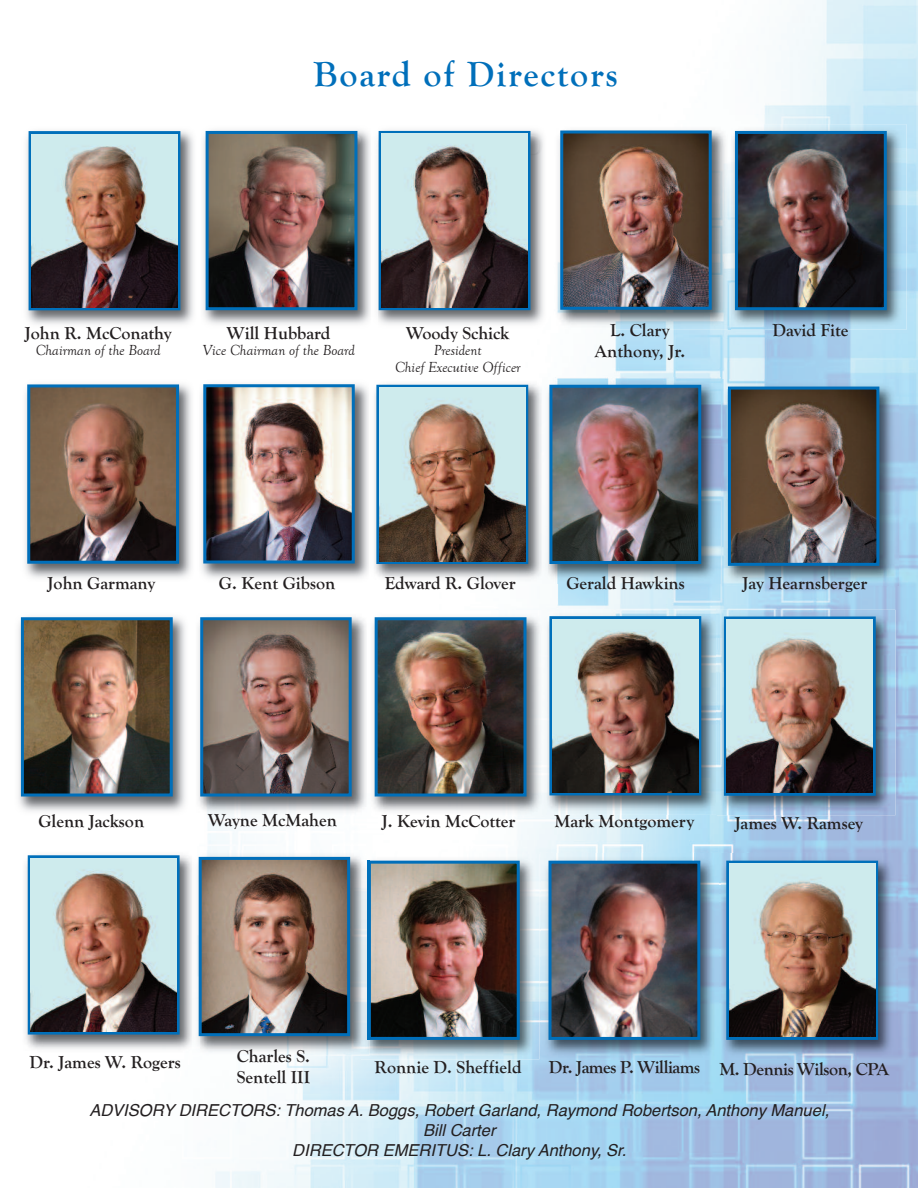
<style>
.page{position:relative;width:918px;height:1188px;background:#fff}
.page>*{position:absolute;margin:0;border:0;box-sizing:border-box;transform-origin:0 0}
.t1{font:700 36px "Goudy Old Style T";letter-spacing:.05em;color:#006fba}
.t2{font:700 18px/21px "Goudy Old Style T";color:#231f20}
.t3{font:700 18px "Goudy Old Style T";letter-spacing:-.025em;color:#231f20}
.t4{font:italic 16.5px/19.8px "Helvetica";color:#231f20;text-align:center}
.t5{font:italic 15px/16.5px "Goudy Old Style T";color:#231f20;text-align:center}
</style>
<div class="page">
<img style="left:208px;top:0;width:710px;height:1188px">
<img style="left:374px;top:378px;width:347px;height:205px">
<div style="left:376px;top:385px;width:152px;height:179px;border:3px solid #006fba"></div>
<img style="left:379px;top:388px;width:146px;height:173px">
<img style="left:553px;top:389px;width:144px;height:171px">
<div style="left:549px;top:385px;width:152px;height:179px;border:3px solid #006fba"></div>
<img style="left:371px;top:610px;width:175px;height:206px">
<img style="left:379px;top:621px;width:143px;height:172px">
<div style="left:375px;top:617px;width:151px;height:180px;border:3px solid #006fba"></div>
<img style="left:542px;top:609px;width:179px;height:206px">
<img style="left:542px;top:610px;width:4px;height:205px">
<div style="left:549px;top:616px;width:152px;height:179px;border:3px solid #006fba"></div>
<img style="left:552px;top:619px;width:146px;height:173px">
<img style="left:26px;top:124px;width:524px;height:206px">
<img style="left:357px;top:135px;width:15px;height:21px">
<img style="left:210px;top:135px;width:143px;height:171px">
<div style="left:206px;top:131px;width:151px;height:179px;border:3px solid #006fba"></div>
<img style="left:199px;top:124px;width:1px;height:206px">
<div style="left:29px;top:131px;width:151px;height:179px;border:3px solid #006fba"></div>
<img style="left:32px;top:134px;width:145px;height:173px">
<img style="left:377px;top:135px;width:2px;height:21px">
<img style="left:372px;top:139px;width:5px;height:17px">
<div style="left:379px;top:131px;width:151px;height:179px;border:3px solid #006fba"></div>
<img style="left:382px;top:134px;width:145px;height:173px">
<img style="left:728px;top:124px;width:179px;height:206px">
<img style="left:739px;top:135px;width:144px;height:171px">
<div style="left:735px;top:131px;width:152px;height:179px;border:3px solid #006fba"></div>
<img style="left:25px;top:384px;width:167px;height:194px">
<img style="left:31px;top:388px;width:144px;height:172px">
<div style="left:27px;top:384px;width:152px;height:180px;border:3px solid #006fba"></div>
<img style="left:25px;top:855px;width:167px;height:194px">
<div style="left:28px;top:855px;width:152px;height:180px;border:3px solid #006fba"></div>
<img style="left:31px;top:858px;width:146px;height:174px">
<img style="left:721px;top:610px;width:174px;height:205px">
<img style="left:717px;top:610px;width:4px;height:205px">
<div style="left:724px;top:617px;width:152px;height:179px;border:3px solid #006fba"></div>
<img style="left:727px;top:620px;width:146px;height:173px">
<img style="left:361px;top:854px;width:178px;height:205px">
<img style="left:372px;top:865px;width:144px;height:171px">
<div style="left:368px;top:861px;width:152px;height:179px;border:3px solid #006fba"></div>
<img style="left:542px;top:854px;width:356px;height:205px">
<img style="left:553px;top:865px;width:143px;height:171px">
<div style="left:549px;top:861px;width:151px;height:179px;border:3px solid #006fba"></div>
<img style="left:719px;top:854px;width:1px;height:205px">
<div style="left:726px;top:861px;width:152px;height:179px;border:3px solid #006fba"></div>
<img style="left:729px;top:864px;width:146px;height:173px">
<img style="left:198px;top:610px;width:173px;height:206px">
<img style="left:204px;top:621px;width:144px;height:172px">
<div style="left:200px;top:617px;width:152px;height:180px;border:3px solid #006fba"></div>
<img style="left:199px;top:850px;width:170px;height:206px">
<img style="left:197px;top:856px;width:2px;height:189px">
<img style="left:361px;top:854px;width:8px;height:202px">
<img style="left:368px;top:861px;width:1px;height:179px">
<img style="left:203px;top:861px;width:143px;height:171px">
<div style="left:199px;top:857px;width:151px;height:179px;border:3px solid #006fba"></div>
<img style="left:201px;top:377px;width:173px;height:206px">
<img style="left:369px;top:378px;width:5px;height:205px">
<img style="left:207px;top:388px;width:144px;height:172px">
<div style="left:203px;top:384px;width:152px;height:180px;border:3px solid #006fba"></div>
<img style="left:554px;top:124px;width:174px;height:205px">
<img style="left:728px;top:124px;width:3px;height:205px">
<img style="left:564px;top:134px;width:144px;height:172px">
<div style="left:560px;top:130px;width:152px;height:180px;border:3px solid #006fba"></div>
<img style="left:722px;top:380px;width:177px;height:205px">
<img style="left:732px;top:391px;width:143px;height:171px">
<div style="left:728px;top:387px;width:151px;height:179px;border:3px solid #006fba"></div>
<img style="left:18px;top:617px;width:167px;height:194px">
<img style="left:25px;top:621px;width:144px;height:172px">
<div style="left:21px;top:617px;width:152px;height:180px;border:3px solid #006fba"></div>
<h1 class="t1" style="left:313px;top:54px;width:306px">Board of Directors</h1>
<p class="t2" style="left:25px;top:322px;width:148px">John R. McConathy</p>
<p class="t5" style="left:36px;top:342px;width:126px">Chairman of the Board</p>
<p class="t2" style="left:227px;top:322px;width:105px">Will Hubbard</p>
<p class="t5" style="left:202px;top:342px;width:154px">Vice Chairman of the Board</p>
<p class="t2" style="left:406px;top:322px;width:105px">Woody Schick</p>
<p class="t5" style="left:395px;top:342px;width:127px">President<br>Chief Executive Officer</p>
<p class="t2" style="left:595px;top:320px;width:92px;text-align:center">L. Clary<br>Anthony, Jr.</p>
<p class="t2" style="left:773px;top:319px;width:77px">David Fite</p>
<p class="t2" style="left:48px;top:573px;width:109px">John Garmany</p>
<p class="t2" style="left:385px;top:573px;width:132px">Edward R. Glover</p>
<p class="t2" style="left:566px;top:573px;width:120px">Gerald Hawkins</p>
<p class="t2" style="left:219px;top:573px;width:118px">G. Kent Gibson</p>
<p class="t2" style="left:743px;top:573px;width:126px">Jay Hearnsberger</p>
<p class="t2" style="left:208px;top:810px;width:130px">Wayne McMahen</p>
<p class="t2" style="left:38px;top:810px;width:107px">Glenn Jackson</p>
<p class="t2" style="left:382px;top:811px;width:135px">J. Kevin McCotter</p>
<p class="t2" style="left:555px;top:810px;width:141px">Mark Montgomery</p>
<p class="t2" style="left:735px;top:813px;width:130px">James W. Ramsey</p>
<p class="t2" style="left:237px;top:1046px;width:75px">Charles S.<br>Sentell III</p>
<p class="t2" style="left:30px;top:1052px;width:153px">Dr. James W. Rogers</p>
<p class="t2" style="left:375px;top:1057px;width:149px">Ronnie D. Sheffield</p>
<p class="t3" style="left:549px;top:1058px;width:342px">Dr. James P. Williams M. Dennis Wilson, CPA</p>
<p class="t4" style="left:89px;top:1102px;width:741px">ADVISORY DIRECTORS: Thomas A. Boggs, Robert Garland, Raymond Robertson, Anthony Manuel,<br>Bill Carter<br>DIRECTOR EMERITUS: L. Clary Anthony, Sr.</p>
</div>
